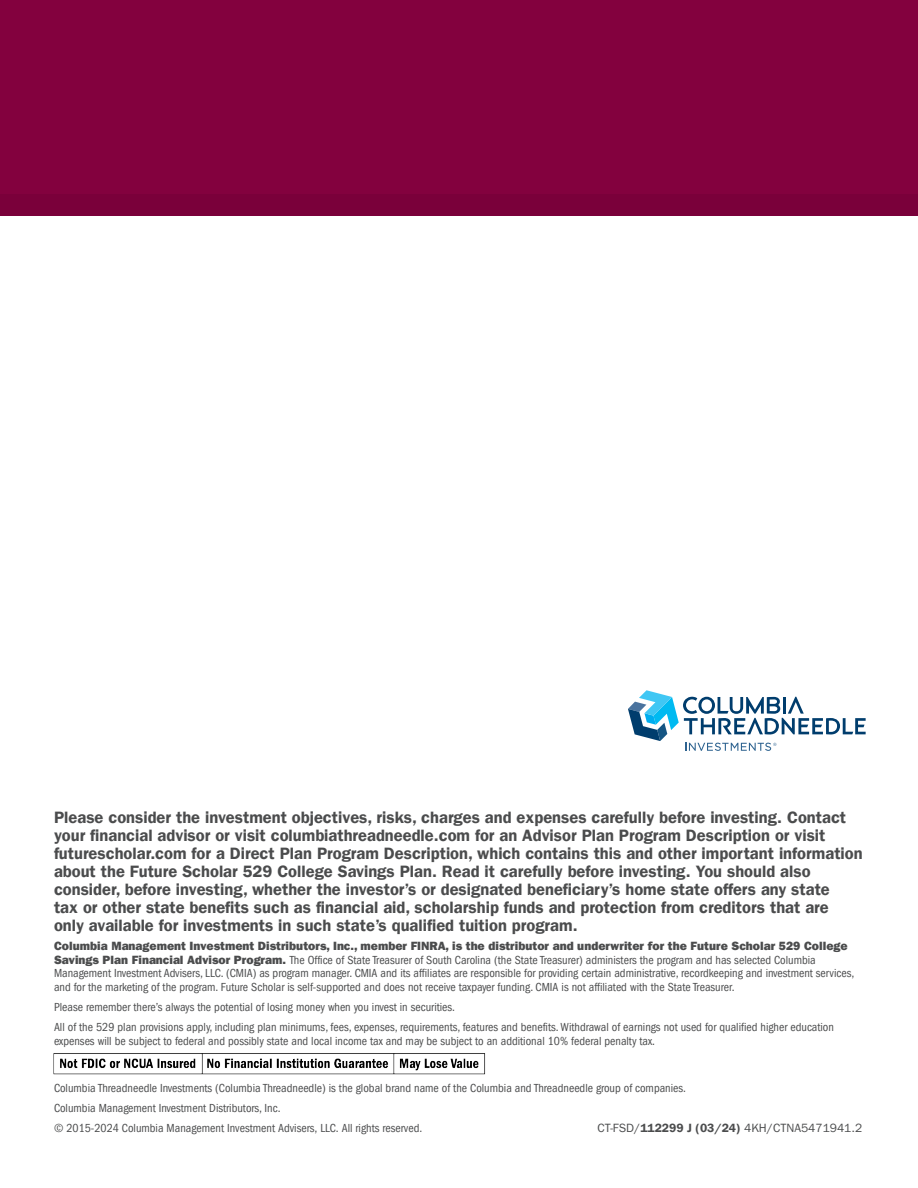
<style>
.page{position:relative;width:918px;height:1188px;background:#fff}
.page>*{position:absolute;margin:0;border:0;box-sizing:border-box;transform-origin:0 0}
.body_copy{font:16.5px/18px "ITC Frank Gofor Ameriprise Dm";color:#4b4c4d}
.disclosure{font:condensed 12px/13.5px "ITC Frank Gofor Ameriprise";color:#4b4c4d}
.disclosure-2{font:12px "ITC Frank Gofor Ameriprise";color:#4b4c4d}
.s1{font-family:"ITC Frank Gofor Ameriprise Hvy";font-stretch:normal}
.s2{font-family:"ITC Frank Gofor Ameriprise Dm"}
</style>
<div class="page">
<div style="left:0;top:0;width:918px;height:215px;background:#83013e"></div>
<div style="left:0;top:194px;width:918px;height:21px;background:#7a003a"></div>
<svg style="left:628px;top:690px;width:238px;height:61px"></svg>
<img style="left:53px;top:1053px;width:433px;height:22px">
<p class="body_copy" style="left:54px;top:809px;width:810px">Please consider the investment objectives, risks, charges and expenses carefully before investing. Contact your financial advisor or visit columbiathreadneedle.com for an Advisor Plan Program Description or visit futurescholar.com for a Direct Plan Program Description, which contains this and other important information about the Future Scholar 529 College Savings Plan. Read it carefully before investing. You should also consider, before investing, whether the investor’s or designated beneficiary’s home state offers any state<br>tax or other state benefits such as financial aid, scholarship funds and protection from creditors that are only available for investments in such state’s qualified tuition program.</p>
<p class="disclosure" style="left:54px;top:939px;width:802px"><span class="s1">Columbia Management Investment Distributors, Inc., member FINRA, is the distributor and underwriter for the Future Scholar 529 College Savings Plan Financial Advisor Program.</span> The Office of State Treasurer of South Carolina (the State Treasurer) administers the program and has selected Columbia Management Investment Advisers, LLC. (CMIA) as program manager. CMIA and its affiliates are responsible for providing certain administrative, recordkeeping and investment services, and for the marketing of the program. Future Scholar is self-supported and does not receive taxpayer funding. CMIA is not affiliated with the State Treasurer.</p>
<p class="disclosure" style="left:54px;top:1000px;width:403px">Please remember there’s always the potential of losing money when you invest in securities.</p>
<p class="disclosure" style="left:54px;top:1020px;width:782px">All of the 529 plan provisions apply, including plan minimums, fees, expenses, requirements, features and benefits. Withdrawal of earnings not used for qualified higher education expenses will be subject to federal and possibly state and local income tax and may be subject to an additional 10% federal penalty tax.</p>
<p class="disclosure" style="left:54px;top:1081px;width:634px">Columbia Threadneedle Investments (Columbia Threadneedle) is the global brand name of the Columbia and Threadneedle group of companies.</p>
<p class="disclosure" style="left:54px;top:1102px;width:228px">Columbia Management Investment Distributors, Inc.</p>
<p class="disclosure" style="left:54px;top:1122px;width:370px">© 2015-2024 Columbia Management Investment Advisers, LLC. All rights reserved.</p>
<p class="disclosure-2" style="left:597px;top:1122px;width:266px">CT-FSD/<span class="s2">112299 J (03/24)</span> 4KH/CTNA5471941.2</p>
</div>
